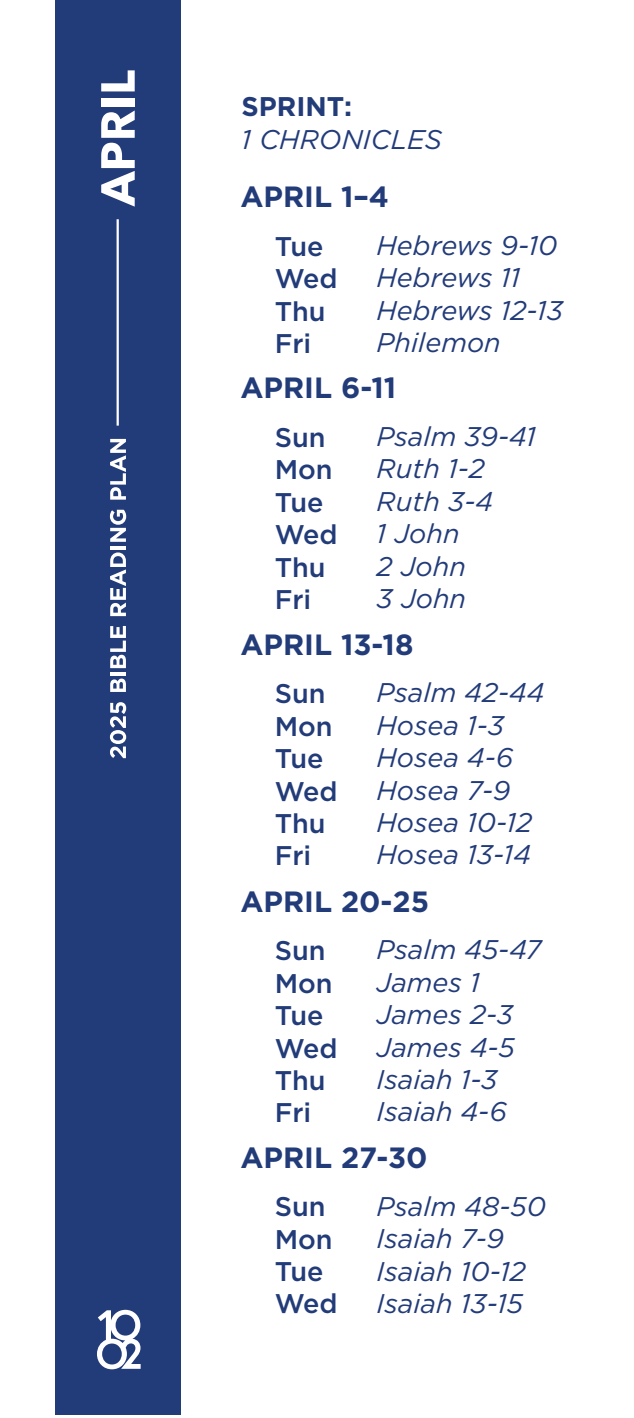
<style>
.page{position:relative;width:634px;height:1418px;background:#fff}
.page>*{position:absolute;margin:0;border:0;box-sizing:border-box;transform-origin:0 0}
.t1{font:700 29.25px "Gotham HTF";color:#223b79}
.t2{font:italic 27px/32.4px "Gotham HTF";color:#223b79}
.t3{font:500 27px/32.4px "Gotham HTF";color:#223b79}
.t4{font:700 27px "Gotham HTF";color:#223b79}
</style>
<div class="page">
<div style="left:55px;top:0;width:125px;height:1414px;background:#223b79"></div>
<hr style="left:116px;top:219px;width:3px;height:206px;background:#fff">
<svg style="left:101px;top:110px;width:34px;height:97px"></svg>
<div style="left:101px;top:98px;width:34px;height:8px;background:#fff"></div>
<svg style="left:101px;top:70px;width:34px;height:21px"></svg>
<svg style="left:97px;top:1309px;width:44px;height:60px"></svg>
<svg style="left:110px;top:702px;width:16px;height:56px"></svg>
<svg style="left:110px;top:678px;width:16px;height:14px"></svg>
<hr style="left:110px;top:672px;width:16px;height:3px;background:#fff">
<svg style="left:110px;top:626px;width:16px;height:42px"></svg>
<svg style="left:110px;top:552px;width:16px;height:64px"></svg>
<hr style="left:110px;top:546px;width:16px;height:3px;background:#fff">
<svg style="left:110px;top:510px;width:16px;height:32px"></svg>
<svg style="left:110px;top:439px;width:16px;height:60px"></svg>
<p class="t4" style="left:241px;top:91px;width:112px">SPRINT:</p>
<p class="t2" style="left:241px;top:123px;width:202px">1 CHRONICLES</p>
<p class="t1" style="left:240px;top:180px;width:150px">APRIL 1–4</p>
<p class="t3" style="left:274px;top:230px;width:64px">Tue<br>Wed<br>Thu<br>Fri</p>
<p class="t2" style="left:376px;top:229px;width:188px">Hebrews 9-10<br>Hebrews 11<br>Hebrews 12-13<br>Philemon</p>
<p class="t1" style="left:240px;top:371px;width:157px">APRIL 6-11</p>
<p class="t3" style="left:274px;top:421px;width:64px">Sun<br>Mon<br>Tue<br>Wed<br>Thu<br>Fri</p>
<p class="t2" style="left:376px;top:420px;width:161px">Psalm 39-41<br>Ruth 1-2<br>Ruth 3-4<br>1 John<br>2 John<br>3 John</p>
<p class="t1" style="left:240px;top:627px;width:174px">APRIL 13-18</p>
<p class="t3" style="left:274px;top:677px;width:64px">Sun<br>Mon<br>Tue<br>Wed<br>Thu<br>Fri</p>
<p class="t2" style="left:376px;top:676px;width:169px">Psalm 42-44<br>Hosea 1-3<br>Hosea 4-6<br>Hosea 7-9<br>Hosea 10-12<br>Hosea 13-14</p>
<p class="t1" style="left:240px;top:884px;width:190px">APRIL 20-25</p>
<p class="t3" style="left:274px;top:934px;width:64px">Sun<br>Mon<br>Tue<br>Wed<br>Thu<br>Fri</p>
<p class="t2" style="left:376px;top:933px;width:167px">Psalm 45-47<br>James 1<br>James 2-3<br>James 4-5<br>Isaiah 1-3<br>Isaiah 4-6</p>
<p class="t1" style="left:240px;top:1140px;width:188px">APRIL 27-30</p>
<p class="t3" style="left:274px;top:1189px;width:64px">Sun<br>Mon<br>Tue<br>Wed</p>
<p class="t2" style="left:376px;top:1190px;width:171px">Psalm 48-50<br>Isaiah 7-9<br>Isaiah 10-12<br>Isaiah 13-15</p>
</div>
